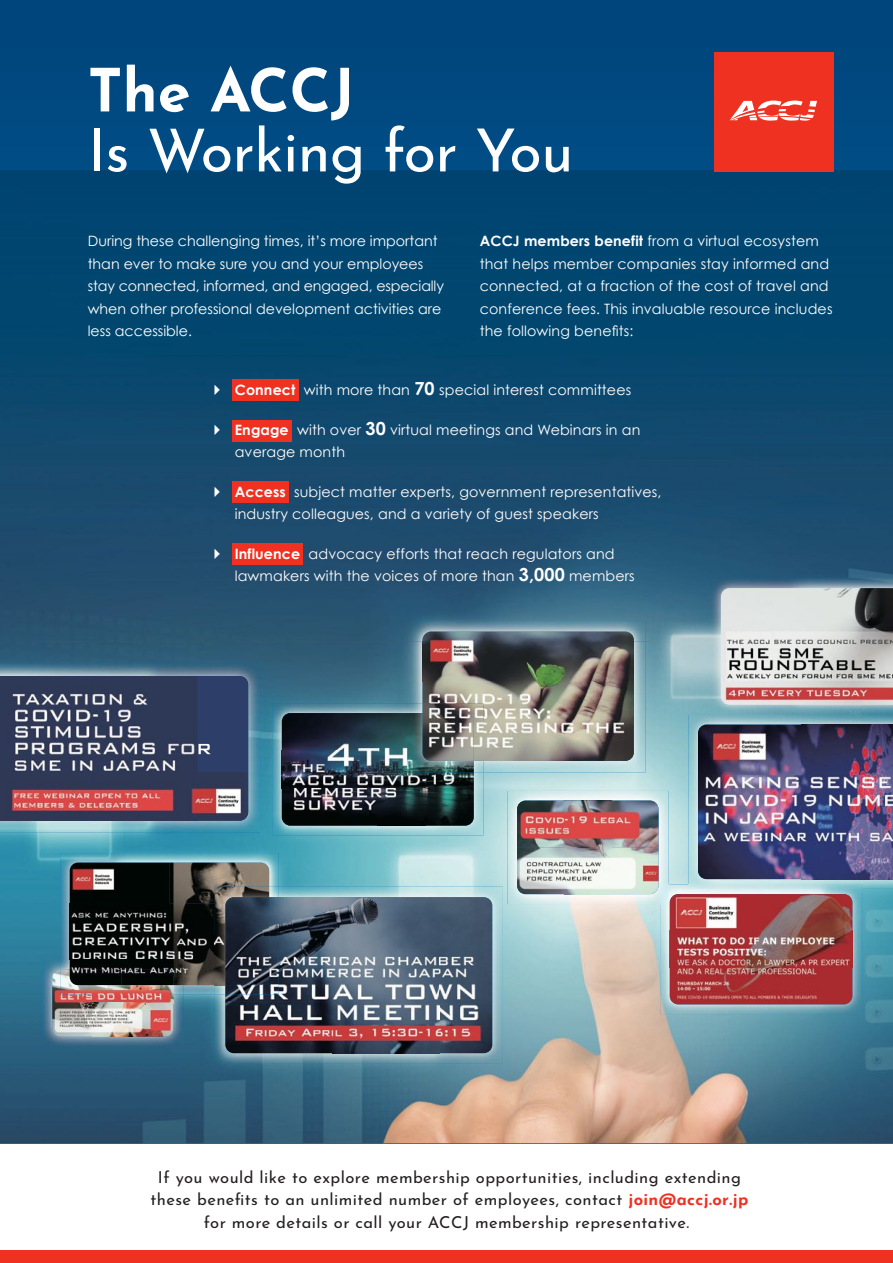
<style>
.page{position:relative;width:893px;height:1263px;background:#fff}
.page>*{position:absolute;margin:0;border:0;box-sizing:border-box;transform-origin:0 0}
.t1{font:59.25px "Josefin Sans";letter-spacing:-.01em;color:#fff}
.t2{font:700 59.25px "Josefin Sans";color:#fff}
.t3{font:16.5px/22.5px "Josefin Sans";letter-spacing:.025em;color:#231f20;text-align:center}
.t4{font:14.25px/22.5px "Century Gothic";letter-spacing:.01em;color:#fff}
.s1{font-weight:700}
.s2{font-weight:700;font-size:18px}
.s3{font-weight:700;color:#ef3122}
</style>
<div class="page">
<img style="left:0;top:641px;width:893px;height:502px">
<img style="left:0;top:515px;width:651px;height:126px">
<img style="left:651px;top:515px;width:242px;height:81px">
<img style="left:651px;top:596px;width:60px;height:45px">
<img style="left:0;top:0;width:893px;height:515px">
<div style="left:0;top:1250px;width:893px;height:13px;background:#ef3122"></div>
<img style="left:272px;top:703px;width:211px;height:132px">
<img style="left:282px;top:713px;width:144px;height:113px">
<img style="left:426px;top:772px;width:48px;height:54px">
<img style="left:507px;top:791px;width:161px;height:113px">
<img style="left:517px;top:801px;width:141px;height:93px">
<img style="left:411px;top:620px;width:234px;height:152px">
<img style="left:411px;top:703px;width:72px;height:69px">
<img style="left:411px;top:713px;width:63px;height:59px">
<img style="left:423px;top:632px;width:211px;height:89px">
<img style="left:483px;top:721px;width:151px;height:40px">
<img style="left:423px;top:703px;width:60px;height:58px">
<img style="left:423px;top:713px;width:51px;height:48px">
<img style="left:0;top:664px;width:260px;height:169px">
<img style="left:0;top:676px;width:248px;height:145px">
<img style="left:711px;top:578px;width:182px;height:136px">
<img style="left:721px;top:588px;width:172px;height:117px">
<img style="left:688px;top:715px;width:205px;height:174px">
<img style="left:698px;top:725px;width:195px;height:154px">
<img style="left:660px;top:884px;width:202px;height:130px">
<img style="left:660px;top:884px;width:8px;height:20px">
<img style="left:688px;top:884px;width:174px;height:5px">
<img style="left:670px;top:894px;width:182px;height:110px">
<img style="left:42px;top:959px;width:142px;height:88px">
<img style="left:52px;top:969px;width:41px;height:68px">
<img style="left:93px;top:994px;width:80px;height:43px">
<img style="left:60px;top:853px;width:219px;height:141px">
<img style="left:60px;top:959px;width:124px;height:35px">
<img style="left:60px;top:969px;width:38px;height:25px">
<img style="left:98px;top:985px;width:75px;height:9px">
<img style="left:70px;top:863px;width:199px;height:40px">
<img style="left:70px;top:903px;width:99px;height:56px">
<img style="left:169px;top:903px;width:46px;height:82px">
<img style="left:70px;top:959px;width:114px;height:26px">
<img style="left:70px;top:969px;width:103px;height:16px">
<img style="left:215px;top:887px;width:288px;height:177px">
<img style="left:215px;top:887px;width:64px;height:107px">
<img style="left:215px;top:887px;width:54px;height:49px">
<img style="left:215px;top:936px;width:10px;height:49px">
<img style="left:279px;top:897px;width:213px;height:52px">
<img style="left:225px;top:949px;width:267px;height:104px">
<img style="left:225px;top:897px;width:54px;height:97px">
<img style="left:225px;top:897px;width:44px;height:88px">
<div style="left:714px;top:52px;width:119px;height:119px;background:#ef3122"></div>
<svg style="left:730px;top:101px;width:87px;height:20px"></svg>
<div style="left:232px;top:380px;width:67px;height:21px;background:#ef3122"></div>
<div style="left:232px;top:481px;width:57px;height:21px;background:#ef3122"></div>
<div style="left:232px;top:543px;width:71px;height:21px;background:#ef3122"></div>
<div style="left:232px;top:420px;width:60px;height:21px;background:#ef3122"></div>
<svg style="left:215px;top:385px;width:5px;height:10px"></svg>
<svg style="left:215px;top:424px;width:5px;height:11px"></svg>
<svg style="left:215px;top:486px;width:5px;height:11px"></svg>
<svg style="left:215px;top:548px;width:5px;height:11px"></svg>
<h1 class="t2" style="left:88px;top:38px;width:268px">The ACCJ</h1>
<h1 class="t1" style="left:88px;top:101px;width:487px">Is Working for You</h1>
<p class="t4" style="left:88px;top:230px;width:358px">During these challenging times, it’s more important than ever to make sure you and your employees stay connected, informed, and engaged, especially when other professional development activities are less accessible.</p>
<p class="t4" style="left:480px;top:230px;width:354px"><span class="s1">ACCJ members benefit</span> from a virtual ecosystem that helps member companies stay informed and connected, at a fraction of the cost of travel and conference fees. This invaluable resource includes the following benefits:</p>
<p class="t4" style="left:235px;top:379px;width:398px"><span class="s1">Connect</span> with more than <span class="s2">70</span> special interest committees</p>
<p class="t4" style="left:235px;top:418px;width:407px"><span class="s1">Engage</span> with over <span class="s2">30</span> virtual meetings and Webinars in an average month</p>
<p class="t4" style="left:235px;top:480px;width:428px"><span class="s1">Access</span> subject matter experts, government representatives, industry colleagues, and a variety of guest speakers</p>
<p class="t4" style="left:235px;top:542px;width:401px"><span class="s1">Influence</span> advocacy efforts that reach regulators and lawmakers with the voices of more than <span class="s2">3,000</span> members</p>
<p class="t3" style="left:151px;top:1163px;width:599px">If you would like to explore membership opportunities, including extending these benefits to an unlimited number of employees, contact <span class="s3">join@accj.or.jp </span>for more details or call your ACCJ membership representative.</p>
</div>
